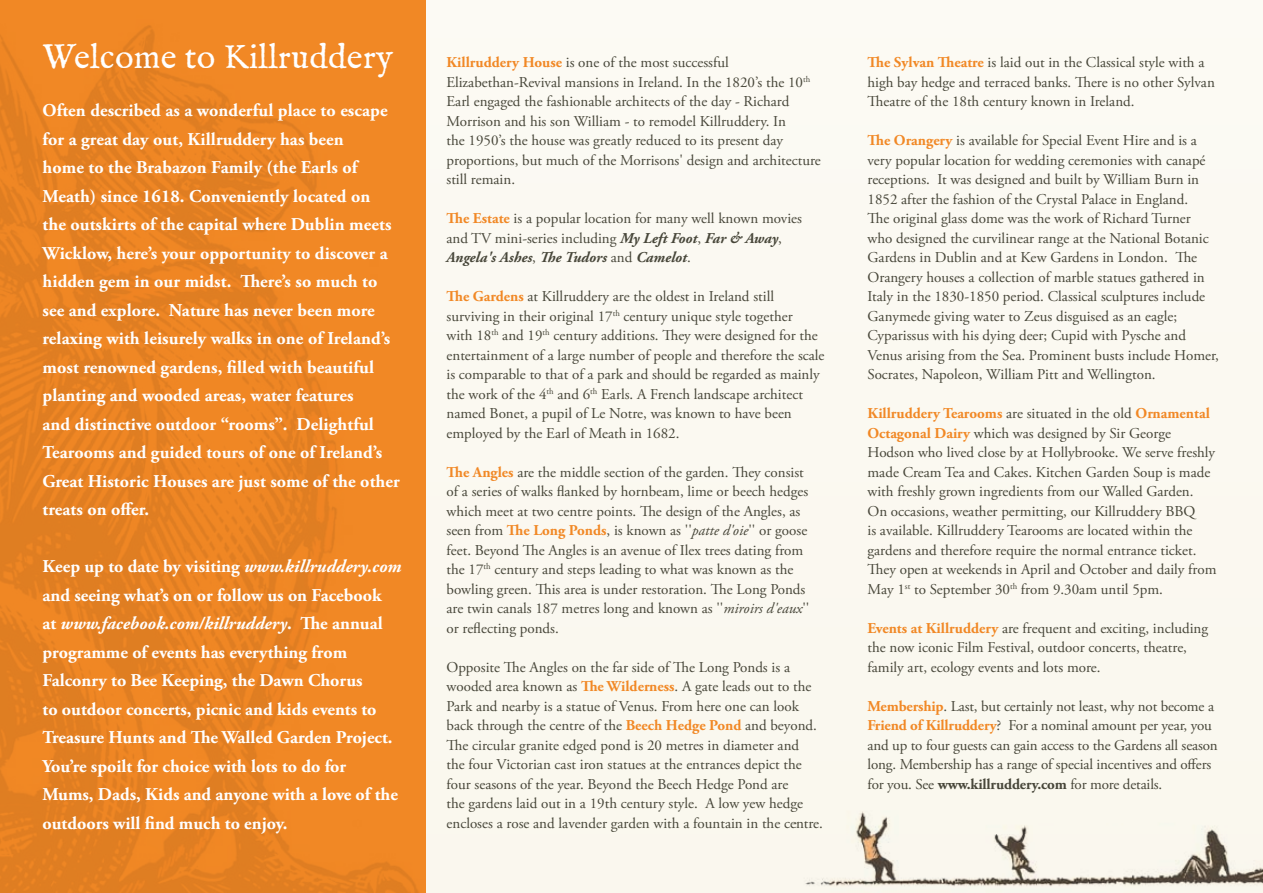
<style>
.page{position:relative;width:1263px;height:893px;background:#fbf9f1}
.page>*{position:absolute;margin:0;border:0;box-sizing:border-box;transform-origin:0 0}
.t1{font:34.5px "IM FELL English Roman";letter-spacing:.01em;color:#fff}
.t2{font:700 18px/28.5px "Adobe Garamond Pro";letter-spacing:.005em;color:#fff}
.t3{font:15px/19.5px "Adobe Garamond Pro";color:#474639}
.s1{font-style:italic}
.s2{font-weight:700;color:#f18825}
.s3{font-weight:700;font-style:italic}
.s4{font-weight:700}
</style>
<div class="page">
<img style="left:0;top:0;width:425px;height:893px">
<img style="left:805px;top:811px;width:458px;height:76px">
<h1 class="t1" style="left:43px;top:37px;width:352px">Welcome to Killruddery</h1>
<p class="t2" style="left:43px;top:96px;width:359px">Often described as a wonderful place to escape for a great day out, Killruddery has been<br>home to the Brabazon Family (the Earls of Meath) since 1618. Conveniently located on<br>the outskirts of the capital where Dublin meets Wicklow, here’s your opportunity to discover a hidden gem in our midst. There’s so much to see and explore. Nature has never been more relaxing with leisurely walks in one of Ireland’s most renowned gardens, filled with beautiful planting and wooded areas, water features<br>and distinctive outdoor “rooms”. Delightful Tearooms and guided tours of one of Ireland’s Great Historic Houses are just some of the other treats on offer.</p>
<p class="t2" style="left:43px;top:552px;width:360px">Keep up to date by visiting <span class="s1">www.killruddery.com </span>and seeing what’s on or follow us on Facebook<br>at <span class="s1">www.facebook.com/killruddery</span>. The annual programme of events has everything from Falconry to Bee Keeping, the Dawn Chorus<br>to outdoor concerts, picnic and kids events to Treasure Hunts and The Walled Garden Project.<br>You’re spoilt for choice with lots to do for Mums, Dads, Kids and anyone with a love of the outdoors will find much to enjoy.</p>
<p class="t3" style="left:446px;top:53px;width:376px"><span class="s2">Killruddery House</span> is one of the most successful Elizabethan-Revival mansions in Ireland. In the 1820’s the 10<sup>th </sup>Earl engaged the fashionable architects of the day - Richard Morrison and his son William - to remodel Killruddery. In<br>the 1950’s the house was greatly reduced to its present day proportions, but much of the Morrisons' design and architecture still remain.</p>
<p class="t3" style="left:446px;top:209px;width:357px"><span class="s2">The Estate</span> is a popular location for many well known movies and TV mini-series including <span class="s3">My Left Foot</span>, <span class="s3">Far &amp; Away</span>,<br><span class="s3">Angela's Ashes</span>, <span class="s3">The Tudors</span> and <span class="s3">Camelot</span>.</p>
<p class="t3" style="left:446px;top:287px;width:380px"><span class="s2">The Gardens</span> at Killruddery are the oldest in Ireland still surviving in their original 17<sup>th</sup> century unique style together<br>with 18<sup>th</sup> and 19<sup>th</sup> century additions. They were designed for the entertainment of a large number of people and therefore the scale is comparable to that of a park and should be regarded as mainly the work of the 4<sup>th</sup> and 6<sup>th</sup> Earls. A French landscape architect named Bonet, a pupil of Le Notre, was known to have been employed by the Earl of Meath in 1682.</p>
<p class="t3" style="left:446px;top:463px;width:364px"><span class="s2">The Angles</span> are the middle section of the garden. They consist of a series of walks flanked by hornbeam, lime or beech hedges which meet at two centre points. The design of the Angles, as seen from <span class="s2">The Long Ponds</span>, is known as ''<span class="s1">patte d'oie</span>'' or goose feet. Beyond The Angles is an avenue of Ilex trees dating from the 17<sup>th</sup> century and steps leading to what was known as the bowling green. This area is under restoration. The Long Ponds are twin canals 187 metres long and known as ''<span class="s1">miroirs d'eaux</span>'' or reflecting ponds.</p>
<p class="t3" style="left:446px;top:658px;width:378px">Opposite The Angles on the far side of The Long Ponds is a wooded area known as <span class="s2">The Wilderness</span>. A gate leads out to the Park and nearby is a statue of Venus. From here one can look back through the centre of the <span class="s2">Beech Hedge Pond</span> and beyond.<br>The circular granite edged pond is 20 metres in diameter and<br>the four Victorian cast iron statues at the entrances depict the four seasons of the year. Beyond the Beech Hedge Pond are<br>the gardens laid out in a 19th century style. A low yew hedge encloses a rose and lavender garden with a fountain in the centre.</p>
<p class="t3" style="left:867px;top:53px;width:349px"><span class="s2">The Sylvan Theatre</span> is laid out in the Classical style with a high bay hedge and terraced banks. There is no other Sylvan<br>Theatre of the 18th century known in Ireland.</p>
<p class="t3" style="left:867px;top:131px;width:353px"><span class="s2">The Orangery</span> is available for Special Event Hire and is a very popular location for wedding ceremonies with canapé receptions. It was designed and built by William Burn in 1852 after the fashion of the Crystal Palace in England.<br>The original glass dome was the work of Richard Turner who designed the curvilinear range at the National Botanic Gardens in Dublin and at Kew Gardens in London. The Orangery houses a collection of marble statues gathered in Italy in the 1830-1850 period. Classical sculptures include Ganymede giving water to Zeus disguised as an eagle; Cyparissus with his dying deer; Cupid with Pysche and Venus arising from the Sea. Prominent busts include Homer, Socrates, Napoleon, William Pitt and Wellington.</p>
<p class="t3" style="left:867px;top:404px;width:351px"><span class="s2">Killruddery Tearooms</span> are situated in the old <span class="s2">Ornamental Octagonal Dairy</span> which was designed by Sir George Hodson who lived close by at Hollybrooke. We serve freshly made Cream Tea and Cakes. Kitchen Garden Soup is made with freshly grown ingredients from our Walled Garden.<br>On occasions, weather permitting, our Killruddery BBQ<br>is available. Killruddery Tearooms are located within the gardens and therefore require the normal entrance ticket.<br>They open at weekends in April and October and daily from May 1<sup>st</sup> to September 30<sup>th</sup> from 9.30am until 5pm.</p>
<p class="t3" style="left:867px;top:619px;width:342px"><span class="s2">Events at Killruddery</span> are frequent and exciting, including the now iconic Film Festival, outdoor concerts, theatre, family art, ecology events and lots more.</p>
<p class="t3" style="left:867px;top:697px;width:352px"><span class="s2">Membership</span>. Last, but certainly not least, why not become a <span class="s2">Friend of Killruddery</span>? For a nominal amount per year, you and up to four guests can gain access to the Gardens all season long. Membership has a range of special incentives and offers for you. See <span class="s4">www.killruddery.com</span> for more details.</p>
</div>
